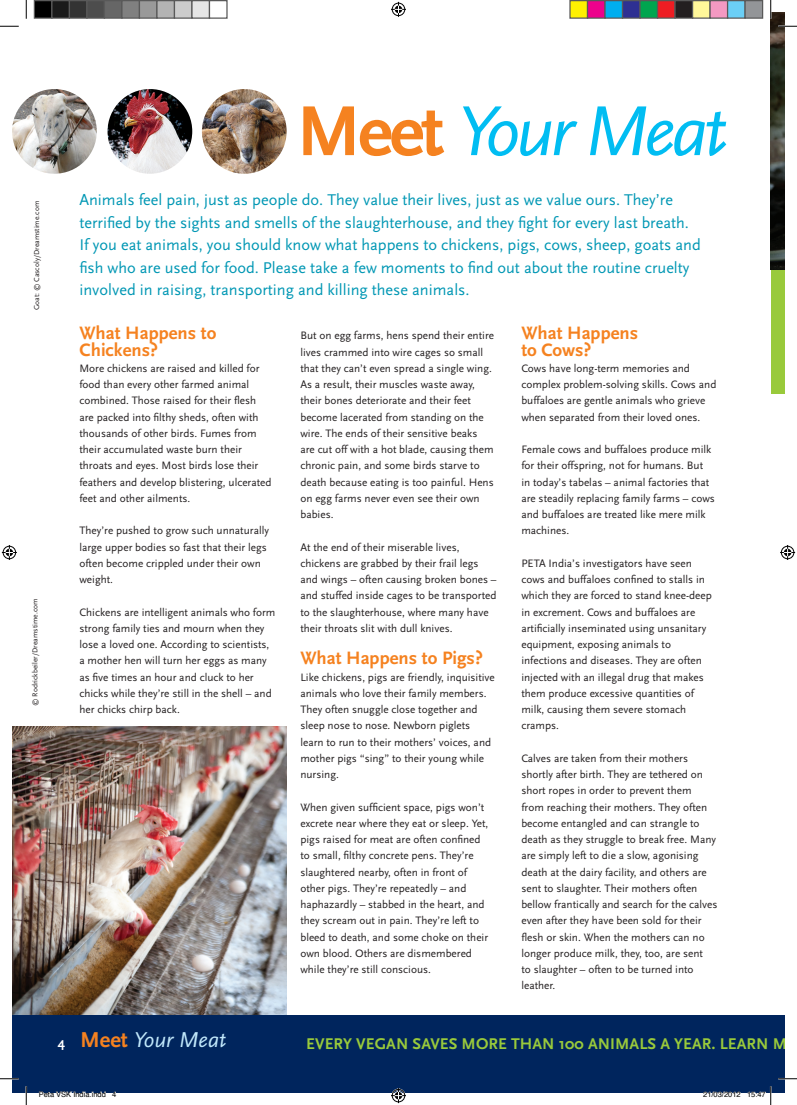
<style>
.page{position:relative;width:797px;height:1105px;background:#fff}
.page>*{position:absolute;margin:0;border:0;box-sizing:border-box;transform-origin:0 0}
.t1{font:italic 73.75px "Scala Sans";letter-spacing:-.055em;color:#01bdf2}
.t2{font:italic 22.5px "Scala Sans";color:#c0e7fa}
.t3{font:700 18.75px/16.2px "Scala Sans";color:#f58220}
.t4{font:16.25px/22.5px "Scala Sans";color:#0097b4}
.t5{font:700 16.25px "Scala Sans";letter-spacing:.005em;color:#99ca3b}
.t6{font:11.25px/16.2px "Scala Sans";color:#231f20}
.t7{font:7.5px "Scala Sans";color:#231f20}
.t8{font:7.5px "Helvetica";color:#000}
.s1{font-weight:700;font-style:normal;color:#f58220}
.s2{font-weight:700;font-style:normal;font-size:13.75px;color:#fff}
</style>
<div class="page">
<img style="left:202px;top:89px;width:85px;height:85px;border-radius:42px">
<img style="left:107px;top:89px;width:85px;height:85px;border-radius:42px">
<img style="left:12px;top:89px;width:85px;height:85px;border-radius:42px">
<img style="left:770px;top:12px;width:15px;height:258px">
<div style="left:771px;top:270px;width:14px;height:124px;background:#99ca3b"></div>
<img style="left:12px;top:727px;width:274px;height:288px">
<div style="left:12px;top:1015px;width:758px;height:78px;background:#00255d"></div>
<div style="left:770px;top:1015px;width:15px;height:78px;background:#00255d"></div>
<svg style="left:0;top:25px;width:19px;height:2px"></svg>
<svg style="left:778px;top:25px;width:19px;height:2px"></svg>
<svg style="left:0;top:1078px;width:19px;height:1px"></svg>
<svg style="left:778px;top:1078px;width:19px;height:1px"></svg>
<svg style="left:25px;top:0;width:2px;height:19px"></svg>
<svg style="left:25px;top:1086px;width:2px;height:19px"></svg>
<svg style="left:770px;top:0;width:1px;height:19px"></svg>
<svg style="left:391px;top:2px;width:15px;height:15px"></svg>
<svg style="left:391px;top:1088px;width:15px;height:15px"></svg>
<svg style="left:2px;top:545px;width:15px;height:15px"></svg>
<svg style="left:780px;top:545px;width:15px;height:15px"></svg>
<div style="left:34px;top:1px;width:18px;height:17px;background:#000"></div>
<div style="left:34px;top:0;width:18px;height:19px;border:1px solid #595959"></div>
<div style="left:52px;top:1px;width:17px;height:17px;background:#1a1a1a"></div>
<div style="left:51px;top:0;width:19px;height:19px;border:1px solid #595959"></div>
<div style="left:69px;top:1px;width:18px;height:17px;background:#333"></div>
<div style="left:69px;top:0;width:19px;height:19px;border:1px solid #595959"></div>
<div style="left:87px;top:1px;width:17px;height:17px;background:#4d4d4d"></div>
<div style="left:86px;top:0;width:19px;height:19px;border:1px solid #595959"></div>
<div style="left:104px;top:1px;width:18px;height:17px;background:#666"></div>
<div style="left:104px;top:0;width:18px;height:19px;border:1px solid #595959"></div>
<div style="left:122px;top:1px;width:17px;height:17px;background:#808080"></div>
<div style="left:121px;top:0;width:19px;height:19px;border:1px solid #595959"></div>
<div style="left:139px;top:1px;width:18px;height:17px;background:#999"></div>
<div style="left:139px;top:0;width:19px;height:19px;border:1px solid #595959"></div>
<div style="left:157px;top:1px;width:17px;height:17px;background:#b3b3b3"></div>
<div style="left:156px;top:0;width:19px;height:19px;border:1px solid #595959"></div>
<div style="left:174px;top:1px;width:18px;height:17px;background:#ccc"></div>
<div style="left:174px;top:0;width:18px;height:19px;border:1px solid #595959"></div>
<div style="left:192px;top:1px;width:17px;height:17px;background:#e6e6e6"></div>
<div style="left:191px;top:0;width:19px;height:19px;border:1px solid #595959"></div>
<div style="left:209px;top:0;width:19px;height:19px;border:1px solid #595959"></div>
<div style="left:570px;top:1px;width:17px;height:17px;background:#fff101"></div>
<div style="left:569px;top:0;width:19px;height:19px;border:1px solid #595959"></div>
<div style="left:587px;top:1px;width:18px;height:17px;background:#ed028c"></div>
<div style="left:587px;top:0;width:18px;height:19px;border:1px solid #595959"></div>
<div style="left:605px;top:1px;width:17px;height:17px;background:#00aeef"></div>
<div style="left:604px;top:0;width:19px;height:19px;border:1px solid #595959"></div>
<div style="left:622px;top:1px;width:18px;height:17px;background:#2e3092"></div>
<div style="left:622px;top:0;width:18px;height:19px;border:1px solid #595959"></div>
<div style="left:640px;top:1px;width:17px;height:17px;background:#00a54f"></div>
<div style="left:639px;top:0;width:19px;height:19px;border:1px solid #595959"></div>
<div style="left:657px;top:1px;width:18px;height:17px;background:#ee1d23"></div>
<div style="left:657px;top:0;width:18px;height:19px;border:1px solid #595959"></div>
<div style="left:675px;top:1px;width:17px;height:17px;background:#231f20"></div>
<div style="left:674px;top:0;width:19px;height:19px;border:1px solid #595959"></div>
<div style="left:692px;top:1px;width:18px;height:17px;background:#fff79a"></div>
<div style="left:692px;top:0;width:18px;height:19px;border:1px solid #595959"></div>
<div style="left:710px;top:1px;width:17px;height:17px;background:#f499c2"></div>
<div style="left:709px;top:0;width:19px;height:19px;border:1px solid #595959"></div>
<div style="left:727px;top:1px;width:18px;height:17px;background:#6bcff6"></div>
<div style="left:727px;top:0;width:18px;height:19px;border:1px solid #595959"></div>
<div style="left:745px;top:1px;width:17px;height:17px;background:#939598"></div>
<div style="left:744px;top:0;width:19px;height:19px;border:1px solid #595959"></div>
<svg style="left:39px;top:1091px;width:67px;height:2px"></svg>
<svg style="left:703px;top:1091px;width:38px;height:2px"></svg>
<svg style="left:747px;top:1086px;width:24px;height:19px"></svg>
<p class="t7" style="left:33px;top:310px;width:111px;rotate:-90deg">Goat: © Cascoly/Dreamstime.com</p>
<p class="t7" style="left:31px;top:706px;width:109px;rotate:-90deg">© Rodrickbeiler/Dreamstime.com</p>
<h1 class="t1" style="left:296px;top:91px;width:432px"><span class="s1">Meet</span> Your Meat</h1>
<p class="t4" style="left:79px;top:189px;width:623px">Animals feel pain, just as people do. They value their lives, just as we value ours. They’re terrified by the sights and smells of the slaughterhouse, and they fight for every last breath.<br>If you eat animals, you should know what happens to chickens, pigs, cows, sheep, goats and fish who are used for food. Please take a few moments to find out about the routine cruelty involved in raising, transporting and killing these animals.</p>
<h3 class="t3" style="left:79px;top:326px;width:138px">What Happens to<br>Chickens?</h3>
<p class="t6" style="left:79px;top:360px;width:194px">More chickens are raised and killed for food than every other farmed animal combined. Those raised for their flesh are packed into filthy sheds, often with thousands of other birds. Fumes from their accumulated waste burn their throats and eyes. Most birds lose their feathers and develop blistering, ulcerated feet and other ailments.</p>
<p class="t6" style="left:79px;top:523px;width:191px">They’re pushed to grow such unnaturally large upper bodies so fast that their legs often become crippled under their own weight.</p>
<p class="t6" style="left:79px;top:604px;width:197px">Chickens are intelligent animals who form strong family ties and mourn when they lose a loved one. According to scientists, a mother hen will turn her eggs as many as five times an hour and cluck to her chicks while they’re still in the shell – and her chicks chirp back.</p>
<h3 class="t3" style="left:521px;top:326px;width:118px">What Happens to Cows?</h3>
<p class="t6" style="left:521px;top:360px;width:196px">Cows have long-term memories and complex problem-solving skills. Cows and buffaloes are gentle animals who grieve when separated from their loved ones.</p>
<p class="t6" style="left:521px;top:442px;width:195px">Female cows and buffaloes produce milk for their offspring, not for humans. But<br>in today’s tabelas – animal factories that are steadily replacing family farms – cows and buffaloes are treated like mere milk machines.</p>
<p class="t6" style="left:521px;top:555px;width:192px">PETA India’s investigators have seen cows and buffaloes confined to stalls in which they are forced to stand knee-deep in excrement. Cows and buffaloes are artificially inseminated using unsanitary equipment, exposing animals to infections and diseases. They are often injected with an illegal drug that makes them produce excessive quantities of milk, causing them severe stomach cramps.</p>
<p class="t6" style="left:521px;top:750px;width:198px">Calves are taken from their mothers shortly after birth. They are tethered on short ropes in order to prevent them<br>from reaching their mothers. They often become entangled and can strangle to death as they struggle to break free. Many are simply left to die a slow, agonising death at the dairy facility, and others are sent to slaughter. Their mothers often bellow frantically and search for the calves even after they have been sold for their flesh or skin. When the mothers can no longer produce milk, they, too, are sent<br>to slaughter – often to be turned into leather.</p>
<p class="t6" style="left:300px;top:328px;width:195px">But on egg farms, hens spend their entire lives crammed into wire cages so small that they can’t even spread a single wing.<br>As a result, their muscles waste away, their bones deteriorate and their feet become lacerated from standing on the wire. The ends of their sensitive beaks are cut off with a hot blade, causing them chronic pain, and some birds starve to death because eating is too painful. Hens on egg farms never even see their own babies.</p>
<p class="t6" style="left:300px;top:539px;width:198px">At the end of their miserable lives, chickens are grabbed by their frail legs and wings – often causing broken bones – and stuffed inside cages to be transported to the slaughterhouse, where many have their throats slit with dull knives.</p>
<h3 class="t3" style="left:300px;top:651px;width:184px">What Happens to Pigs?</h3>
<p class="t6" style="left:300px;top:669px;width:196px">Like chickens, pigs are friendly, inquisitive animals who love their family members.<br>They often snuggle close together and sleep nose to nose. Newborn piglets learn to run to their mothers’ voices, and mother pigs “sing” to their young while nursing.</p>
<p class="t6" style="left:300px;top:799px;width:189px">When given sufficient space, pigs won’t excrete near where they eat or sleep. Yet, pigs raised for meat are often confined to small, filthy concrete pens. They’re slaughtered nearby, often in front of other pigs. They’re repeatedly – and haphazardly – stabbed in the heart, and they scream out in pain. They’re left to bleed to death, and some choke on their own blood. Others are dismembered while they’re still conscious.</p>
<h2 class="t2" style="left:58px;top:1028px;width:170px"><span class="s2">4</span> <span class="s1">Meet</span> Your Meat</h2>
<h3 class="t5" style="left:306px;top:1035px;width:494px">EVERY VEGAN SAVES MORE THAN 100 ANIMALS A YEAR. LEARN MO</h3>
<p class="t8" style="left:39px;top:1089px;width:79px">Peta VSK India.indd 4</p>
<p class="t8" style="left:703px;top:1089px;width:64px">21/03/2012 15:47</p>
</div>
